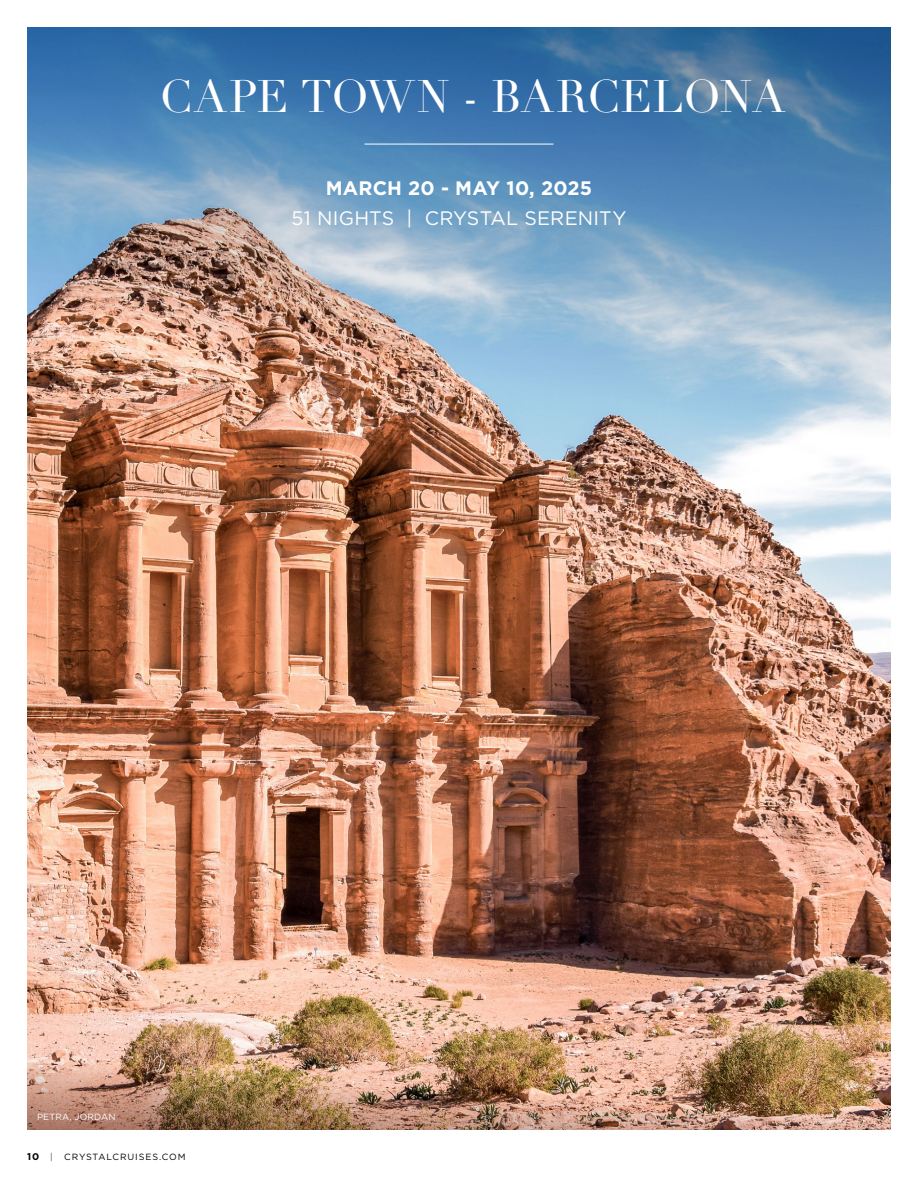
<style>
.page{position:relative;width:918px;height:1188px;background:#fff}
.page>*{position:absolute;margin:0;border:0;box-sizing:border-box;transform-origin:0 0}
.t1{font:45px "Didot LT Pro";letter-spacing:-.005em;color:#fff}
.t2{font:19.5px "Gotham";letter-spacing:.01em;color:#fff}
.t3{font:700 19.5px "Gotham";letter-spacing:.01em;color:#fff}
.t4{font:700 9.75px "Gotham";color:#000}
.t5{font:9px "Gotham";letter-spacing:.1em;color:#000}
.t6{font:9px "Gotham";letter-spacing:.02em;color:#fff}
.s1{font-weight:300;font-size:9px}
</style>
<div class="page">
<img style="left:27px;top:436px;width:864px;height:610px">
<img style="left:27px;top:1046px;width:864px;height:84px">
<img style="left:27px;top:27px;width:864px;height:409px">
<hr style="left:364px;top:144px;width:190px;height:1px;background:#fff">
<h1 class="t1" style="left:160px;top:70px;width:627px">CAPE TOWN - BARCELONA</h1>
<p class="t3" style="left:326px;top:175px;width:268px">MARCH 20 - MAY 10, 2025</p>
<p class="t2" style="left:292px;top:206px;width:336px">51 NIGHTS | CRYSTAL SERENITY</p>
<p class="t6" style="left:37px;top:1111px;width:80px">PETRA, JORDAN</p>
<p class="t4" style="left:27px;top:1150px;width:27px">10 <span class="s1">|</span></p>
<p class="t5" style="left:64px;top:1151px;width:123px">CRYSTALCRUISES.COM</p>
</div>
